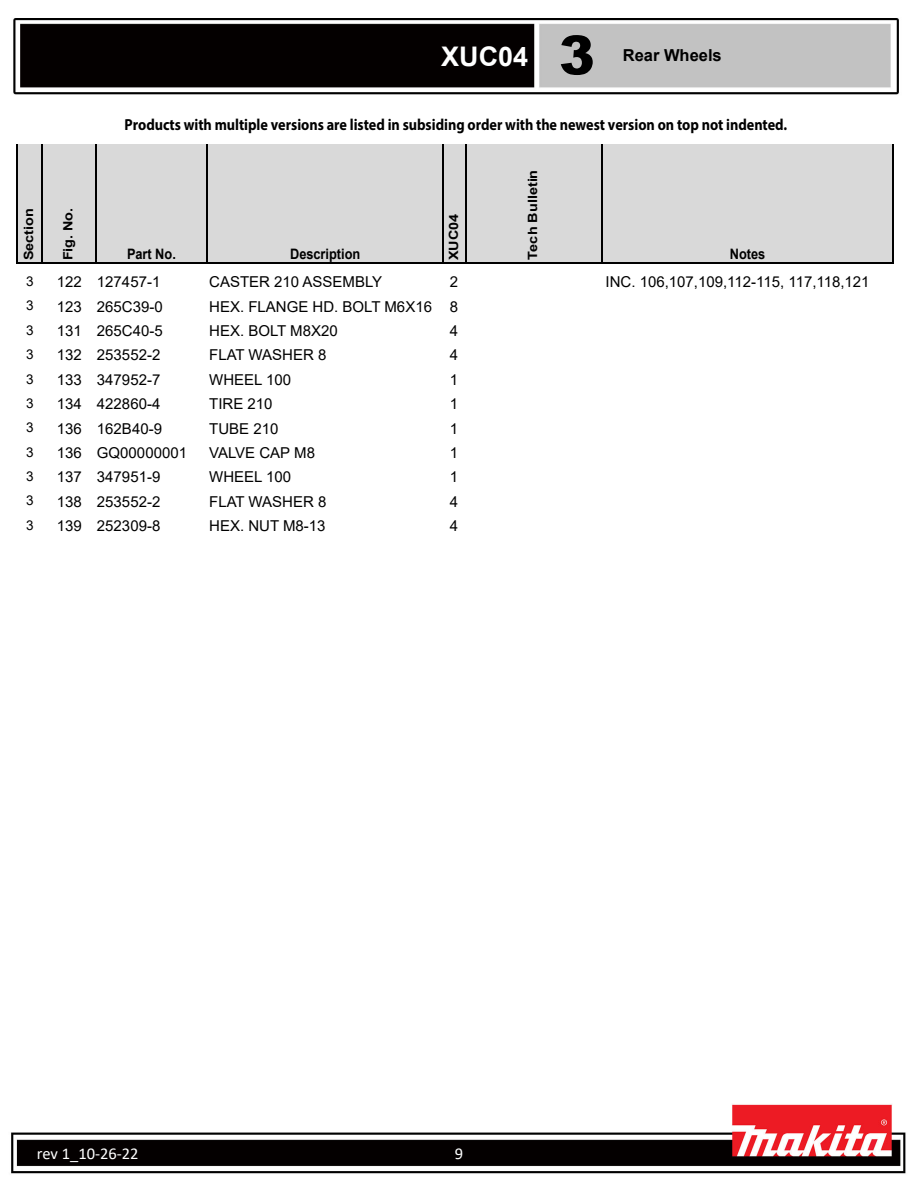
<style>
.page{position:relative;width:918px;height:1188px;background:#fff}
.page>*{position:absolute;margin:0;border:0;box-sizing:border-box;transform-origin:0 0}
.t1{font:900 54px "Arial";color:#000}
.t2{font:700 27px "Arial";color:#fff}
.t3{font:16.5px "Calibri";color:#fff}
.t4{font:700 16.5px "Arial";color:#000}
.t5{font:700 16.05px "Myriad Pro";color:#000;scale:.89 1}
.t6{font:15px "Arial";color:#000}
.t7{font:700 14.4px "Arial";letter-spacing:-.005em;color:#000;scale:.89 1}
.t8{font:13.5px "Arial";color:#000}
.t9{font:700 12.75px "Arial";color:#000;scale:1.13 1}
</style>
<div class="page">
<img style="left:11px;top:18px;width:895px;height:1156px">
<div style="left:18px;top:144px;width:876px;height:120px;background:#d9d9d9"></div>
<hr style="left:17px;top:144px;width:1px;height:120px;background:#000">
<hr style="left:41px;top:144px;width:1px;height:120px;background:#000">
<hr style="left:95px;top:144px;width:1px;height:120px;background:#000">
<hr style="left:207px;top:144px;width:1px;height:120px;background:#000">
<hr style="left:443px;top:144px;width:1px;height:120px;background:#000">
<hr style="left:465px;top:144px;width:1px;height:120px;background:#000">
<hr style="left:601px;top:144px;width:1px;height:120px;background:#000">
<hr style="left:893px;top:144px;width:1px;height:120px;background:#000">
<hr style="left:18px;top:263px;width:876px;height:1px;background:#000">
<h2 class="t2" style="left:441px;top:37px;width:89px">XUC04</h2>
<h1 class="t1" style="left:559px;top:16px;width:38px">3</h1>
<p class="t4" style="left:623px;top:44px;width:101px">Rear Wheels</p>
<p class="t9" style="left:20px;top:260px;width:48px;rotate:-90deg">Section</p>
<p class="t9" style="left:59px;top:260px;width:48px;rotate:-90deg">Fig. No.</p>
<p class="t5" style="left:125px;top:114px;width:746px">Products with multiple versions are listed in subsiding order with the newest version on top not indented.</p>
<p class="t7" style="left:127px;top:244px;width:56px">Part No.</p>
<p class="t7" style="left:290px;top:244px;width:80px">Description</p>
<p class="t9" style="left:445px;top:260px;width:43px;rotate:-90deg">XUC04</p>
<p class="t9" style="left:524px;top:260px;width:82px;rotate:-90deg">Tech Bulletin</p>
<p class="t7" style="left:730px;top:244px;width:41px">Notes</p>
<p class="t8" style="left:26px;top:272px;width:9px">3</p>
<p class="t6" style="left:57px;top:272px;width:105px">122 127457-1</p>
<p class="t6" style="left:209px;top:272px;width:175px">CASTER 210 ASSEMBLY</p>
<p class="t6" style="left:450px;top:272px;width:10px">2</p>
<p class="t6" style="left:606px;top:272px;width:266px">INC. 106,107,109,112-115, 117,118,121</p>
<p class="t8" style="left:26px;top:296px;width:9px">3</p>
<p class="t6" style="left:57px;top:296px;width:108px">123 265C39-0</p>
<p class="t6" style="left:209px;top:296px;width:251px">HEX. FLANGE HD. BOLT M6X16 8</p>
<p class="t8" style="left:26px;top:321px;width:9px">3</p>
<p class="t6" style="left:57px;top:320px;width:108px">131 265C40-5</p>
<p class="t6" style="left:209px;top:320px;width:130px">HEX. BOLT M8X20</p>
<p class="t6" style="left:450px;top:320px;width:10px">4</p>
<p class="t8" style="left:26px;top:345px;width:9px">3</p>
<p class="t6" style="left:57px;top:345px;width:105px">132 253552-2</p>
<p class="t6" style="left:209px;top:345px;width:119px">FLAT WASHER 8</p>
<p class="t6" style="left:450px;top:345px;width:10px">4</p>
<p class="t8" style="left:26px;top:370px;width:9px">3</p>
<p class="t6" style="left:57px;top:369px;width:105px">133 347952-7</p>
<p class="t6" style="left:209px;top:369px;width:83px">WHEEL 100</p>
<p class="t6" style="left:450px;top:369px;width:10px">1</p>
<p class="t8" style="left:26px;top:394px;width:9px">3</p>
<p class="t6" style="left:57px;top:394px;width:105px">134 422860-4</p>
<p class="t6" style="left:209px;top:394px;width:65px">TIRE 210</p>
<p class="t6" style="left:450px;top:394px;width:10px">1</p>
<p class="t8" style="left:26px;top:418px;width:9px">3</p>
<p class="t6" style="left:57px;top:418px;width:107px">136 162B40-9</p>
<p class="t6" style="left:209px;top:418px;width:71px">TUBE 210</p>
<p class="t6" style="left:450px;top:418px;width:10px">1</p>
<p class="t8" style="left:26px;top:443px;width:9px">3</p>
<p class="t6" style="left:57px;top:442px;width:132px">136 GQ00000001</p>
<p class="t6" style="left:209px;top:442px;width:107px">VALVE CAP M8</p>
<p class="t6" style="left:450px;top:442px;width:10px">1</p>
<p class="t8" style="left:26px;top:467px;width:9px">3</p>
<p class="t6" style="left:57px;top:467px;width:105px">137 347951-9</p>
<p class="t6" style="left:209px;top:467px;width:83px">WHEEL 100</p>
<p class="t6" style="left:450px;top:467px;width:10px">1</p>
<p class="t8" style="left:26px;top:491px;width:9px">3</p>
<p class="t6" style="left:57px;top:491px;width:105px">138 253552-2</p>
<p class="t6" style="left:209px;top:491px;width:119px">FLAT WASHER 8</p>
<p class="t6" style="left:450px;top:491px;width:10px">4</p>
<p class="t8" style="left:26px;top:516px;width:9px">3</p>
<p class="t6" style="left:57px;top:515px;width:105px">139 252309-8</p>
<p class="t6" style="left:209px;top:515px;width:118px">HEX. NUT M8-13</p>
<p class="t6" style="left:450px;top:515px;width:10px">4</p>
<p class="t3" style="left:37px;top:1142px;width:103px">rev 1_10-26-22</p>
<p class="t3" style="left:455px;top:1142px;width:10px">9</p>
</div>
